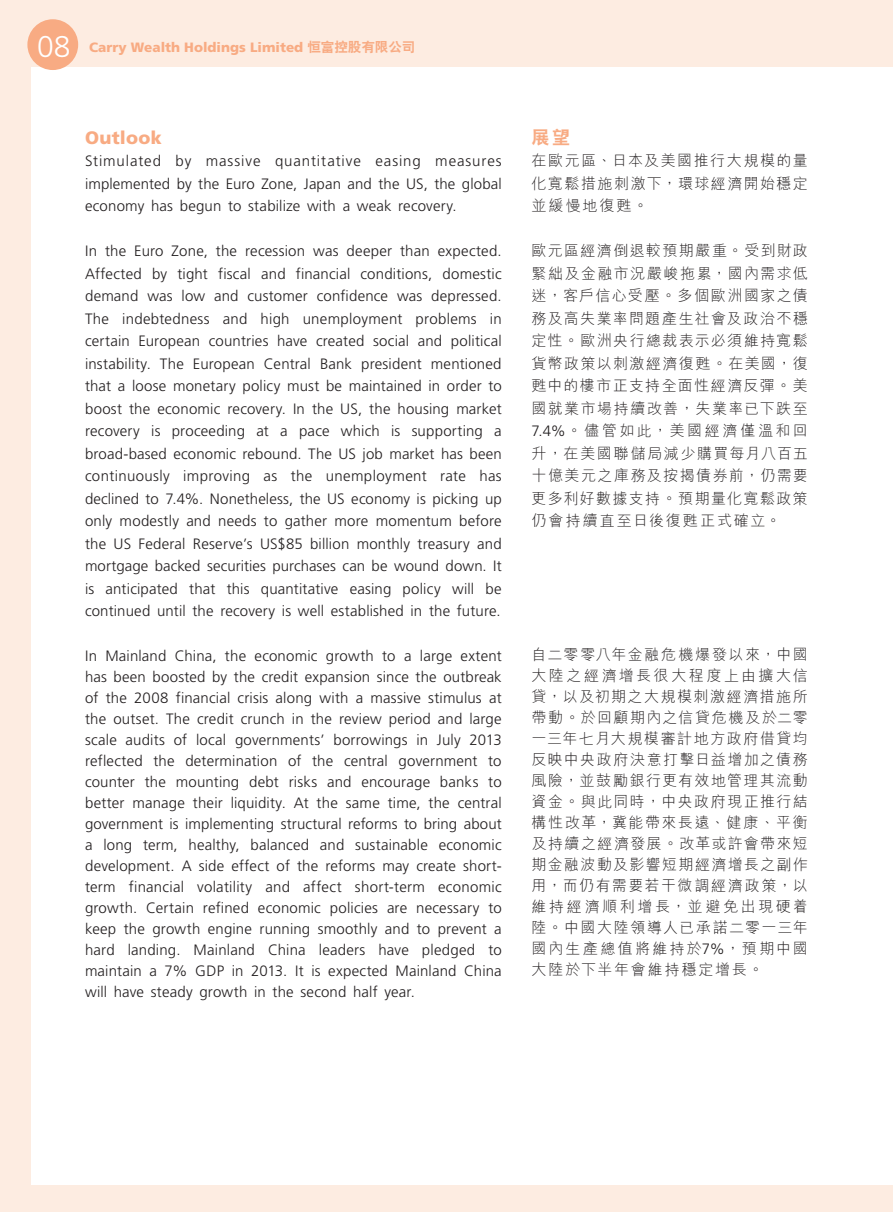
<style>
.page{position:relative;width:893px;height:1212px;background:#fdece1}
.page>*{position:absolute;margin:0;border:0;box-sizing:border-box;transform-origin:0 0}
.t1{font:300 30px "Frutiger LT Std";color:#fff}
._04___H2{font:900 18px "Frutiger LT Std";letter-spacing:.015em;color:#f8ab83}
._04___H2-2{font:800 18px "C Hei 2 HK";color:#f8ab83}
._11_P0{font:300 15px/22.5px "Frutiger LT Std";letter-spacing:.01em;color:#231f20;text-align:justify}
._11_P0-2{font:300 15px/21px "M Hei HK";letter-spacing:.105em;color:#231f20;text-align:justify}
.t2{font:900 13.5px "Frutiger LT Std";color:#f8ab83}
.s1{font-family:"C Hei 2 HK";font-weight:800}
.s2{font-family:"Frutiger LT Std"}
</style>
<div class="page">
<div style="left:31px;top:67px;width:862px;height:1117px;background:#fff"></div>
<div style="left:27px;top:19px;width:51px;height:51px;background:#f8ab83;border-radius:50%"></div>
<h1 class="t1" style="left:37px;top:29px;width:35px">08</h1>
<p class="t2" style="left:89px;top:40px;width:328px">Carry Wealth Holdings Limited <span class="s1">恒富控股有限公司</span></p>
<p class="_04___H2" style="left:85px;top:126px;width:78px">Outlook</p>
<p class="_11_P0" style="left:85px;top:150px;width:418px">Stimulated by massive quantitative easing measures implemented by the Euro Zone, Japan and the US, the global economy has begun to stabilize with a weak recovery.</p>
<p class="_11_P0" style="left:85px;top:240px;width:418px">In the Euro Zone, the recession was deeper than expected.<br>Affected by tight fiscal and financial conditions, domestic demand was low and customer confidence was depressed.<br>The indebtedness and high unemployment problems in certain European countries have created social and political instability. The European Central Bank president mentioned that a loose monetary policy must be maintained in order to boost the economic recovery. In the US, the housing market recovery is proceeding at a pace which is supporting a broad-based economic rebound. The US job market has been continuously improving as the unemployment rate has declined to 7.4%. Nonetheless, the US economy is picking up only modestly and needs to gather more momentum before the US Federal Reserve’s US$85 billion monthly treasury and mortgage backed securities purchases can be wound down. It is anticipated that this quantitative easing policy will be continued until the recovery is well established in the future.</p>
<p class="_11_P0" style="left:85px;top:646px;width:418px;line-height:21px">In Mainland China, the economic growth to a large extent has been boosted by the credit expansion since the outbreak of the 2008 financial crisis along with a massive stimulus at the outset. The credit crunch in the review period and large scale audits of local governments’ borrowings in July 2013 reflected the determination of the central government to counter the mounting debt risks and encourage banks to better manage their liquidity. At the same time, the central government is implementing structural reforms to bring about a long term, healthy, balanced and sustainable economic development. A side effect of the reforms may create short&shy;term financial volatility and affect short-term economic growth. Certain refined economic policies are necessary to keep the growth engine running smoothly and to prevent a hard landing. Mainland China leaders have pledged to maintain a 7% GDP in 2013. It is expected Mainland China will have steady growth in the second half year.</p>
<p class="_04___H2-2" style="left:531px;top:125px;width:40px">展望</p>
<p class="_11_P0-2" style="left:531px;top:149px;width:278px;line-height:22.5px">在歐元區、日本及美國推行大規模的量化寬鬆措施刺激下，環球經濟開始穩定並緩慢地復甦。</p>
<p class="_11_P0-2" style="left:531px;top:239px;width:278px;line-height:22.5px">歐元區經濟倒退較預期嚴重。受到財政緊絀及金融市況嚴峻拖累，國內需求低迷，客戶信心受壓。多個歐洲國家之債務及高失業率問題產生社會及政治不穩定性。歐洲央行總裁表示必須維持寬鬆貨幣政策以刺激經濟復甦。在美國，復甦中的樓市正支持全面性經濟反彈。美國就業市場持續改善，失業率已下跌至<span class="s2">7.4%</span>。儘管如此，美國經濟僅溫和回升，在美國聯儲局減少購買每月八百五十億美元之庫務及按揭債券前，仍需要更多利好數據支持。預期量化寬鬆政策仍會持續直至日後復甦正式確立。</p>
<p class="_11_P0-2" style="left:531px;top:643px;width:278px">自二零零八年金融危機爆發以來，中國大陸之經濟增長很大程度上由擴大信貸，以及初期之大規模刺激經濟措施所帶動。於回顧期內之信貸危機及於二零一三年七月大規模審計地方政府借貸均反映中央政府決意打擊日益增加之債務風險，並鼓勵銀行更有效地管理其流動資金。與此同時，中央政府現正推行結構性改革，冀能帶來長遠、健康、平衡及持續之經濟發展。改革或許會帶來短期金融波動及影響短期經濟增長之副作用，而仍有需要若干微調經濟政策，以維持經濟順利增長，並避免出現硬着陸。中國大陸領導人已承諾二零一三年國內生產總值將維持於<span class="s2">7%</span>，預期中國大陸於下半年會維持穩定增長。</p>
</div>
